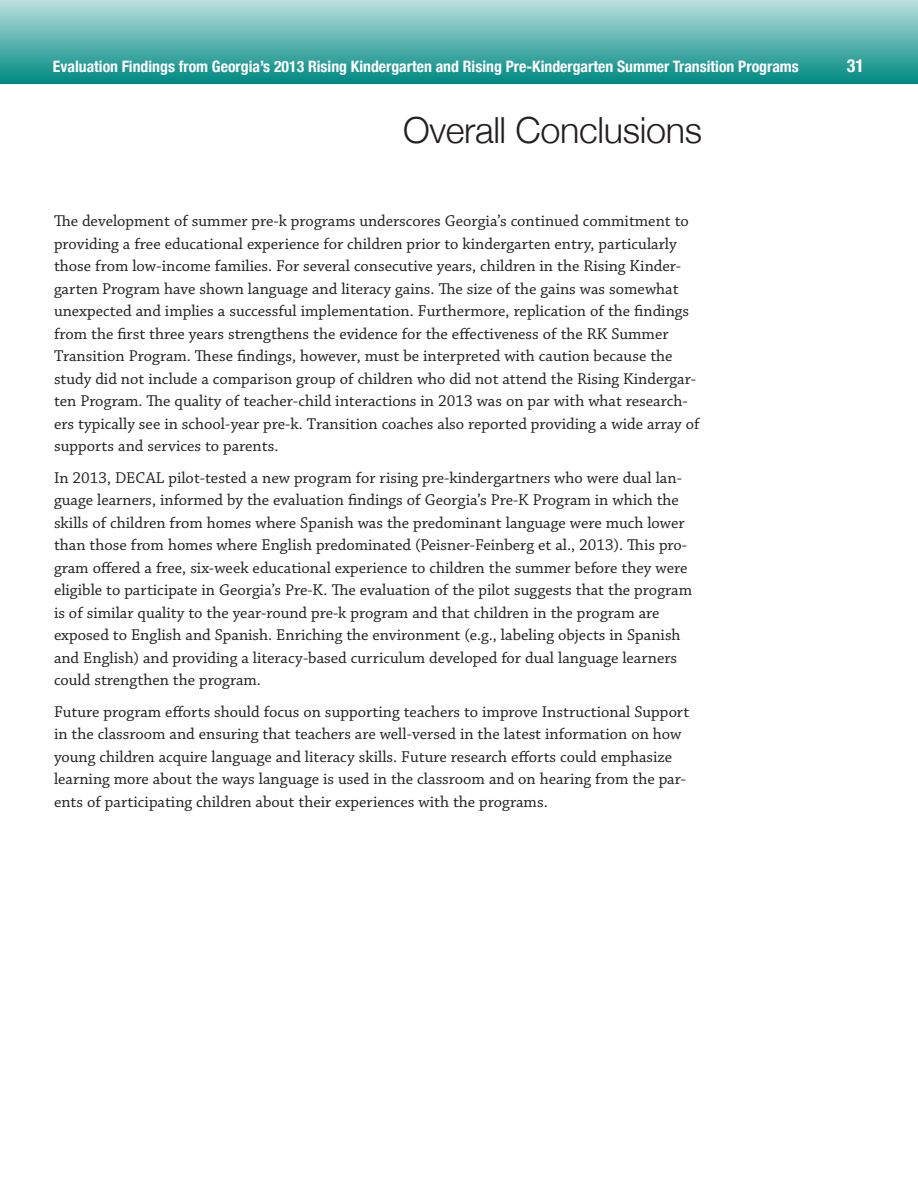
<style>
.page{position:relative;width:918px;height:1188px;background:#fff}
.page>*{position:absolute;margin:0;border:0;box-sizing:border-box;transform-origin:0 0}
.Sub1{font:300 36px "Helvetica Neue";letter-spacing:-.01em;color:#231f20}
.t1{font:700 condensed 18px "Helvetica Neue";color:#fff}
.Body{font:16.5px/22.5px "Chaparral Pro";color:#231f20}
.t2{font:700 condensed 15.75px "Helvetica Neue";color:#fff}
</style>
<div class="page">
<div style="left:0;top:0;width:918px;height:84px;background:linear-gradient(to bottom,#bbdfdd,#008a83)"></div>
<p class="t2" style="left:53px;top:53px;width:747px">Evaluation Findings from Georgia’s 2013 Rising Kindergarten and Rising Pre-Kindergarten Summer Transition Programs</p>
<p class="t1" style="left:847px;top:51px;width:19px">31</p>
<p class="Sub1" style="left:403px;top:101px;width:300px">Overall Conclusions</p>
<p class="Body" style="left:54px;top:210px;width:647px">The development of summer pre-k programs underscores Georgia’s continued commitment to providing a free educational experience for children prior to kindergarten entry, particularly those from low-income families. For several consecutive years, children in the Rising Kinder&shy;garten Program have shown language and literacy gains. The size of the gains was somewhat unexpected and implies a successful implementation. Furthermore, replication of the findings from the first three years strengthens the evidence for the effectiveness of the RK Summer Transition Program. These findings, however, must be interpreted with caution because the study did not include a comparison group of children who did not attend the Rising Kindergar&shy;ten Program. The quality of teacher-child interactions in 2013 was on par with what research&shy;ers typically see in school-year pre-k. Transition coaches also reported providing a wide array of supports and services to parents.</p>
<p class="Body" style="left:54px;top:467px;width:640px">In 2013, DECAL pilot-tested a new program for rising pre-kindergartners who were dual lan&shy;guage learners, informed by the evaluation findings of Georgia’s Pre-K Program in which the skills of children from homes where Spanish was the predominant language were much lower than those from homes where English predominated (Peisner-Feinberg et al., 2013). This pro&shy;gram offered a free, six-week educational experience to children the summer before they were eligible to participate in Georgia’s Pre-K. The evaluation of the pilot suggests that the program is of similar quality to the year-round pre-k program and that children in the program are exposed to English and Spanish. Enriching the environment (e.g., labeling objects in Spanish and English) and providing a literacy-based curriculum developed for dual language learners could strengthen the program.</p>
<p class="Body" style="left:54px;top:701px;width:637px">Future program efforts should focus on supporting teachers to improve Instructional Support in the classroom and ensuring that teachers are well-versed in the latest information on how young children acquire language and literacy skills. Future research efforts could emphasize learning more about the ways language is used in the classroom and on hearing from the par&shy;ents of participating children about their experiences with the programs.</p>
</div>
